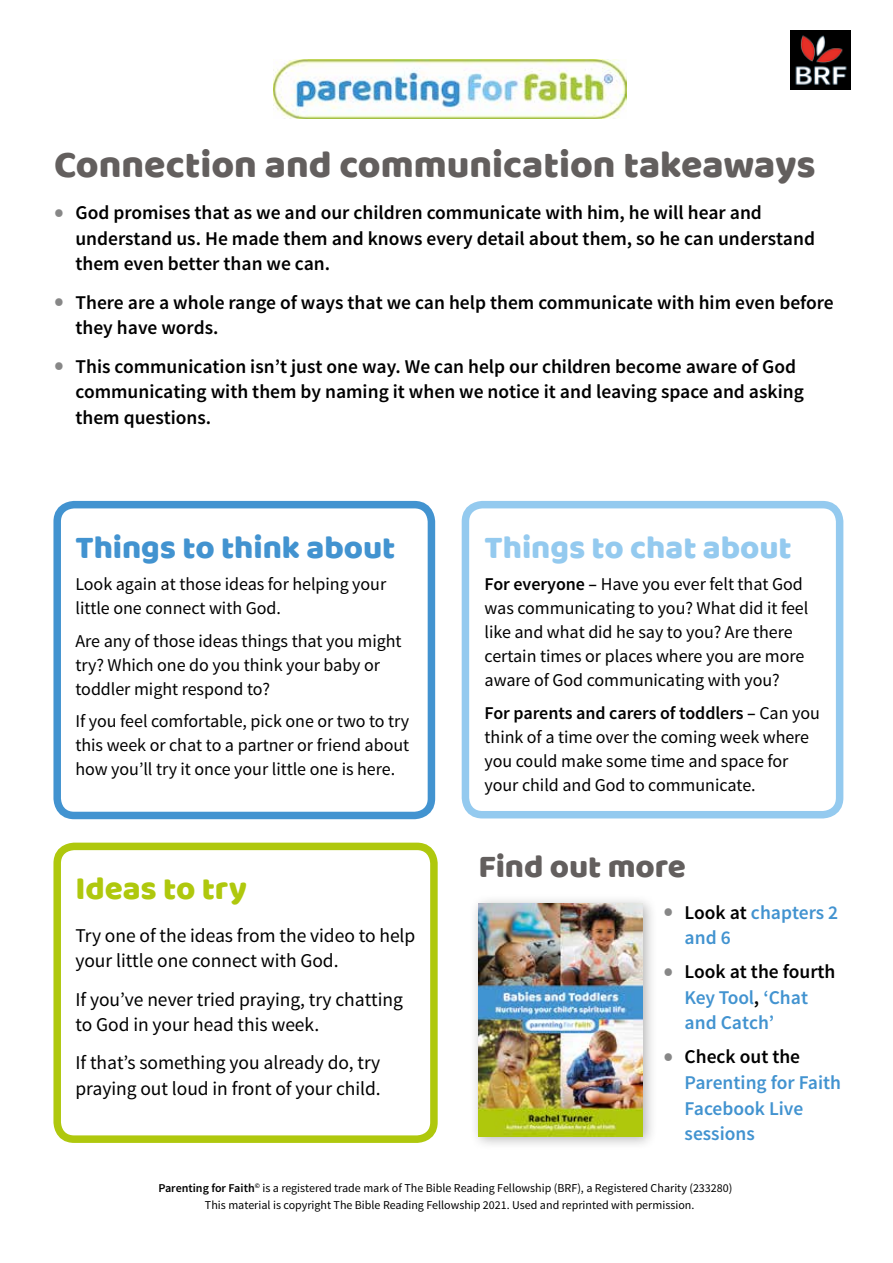
<style>
.page{position:relative;width:893px;height:1263px;background:#fff}
.page>*{position:absolute;margin:0;border:0;box-sizing:border-box;transform-origin:0 0}
.t1{font:39px "Baloo";color:#635f5e}
.t2{font:33px "Baloo";letter-spacing:-.005em;color:#4293d0}
.t3{font:33px "Baloo";letter-spacing:-.005em;color:#94caef}
.t4{font:33px "Baloo";letter-spacing:-.005em;color:#635f5e}
.t5{font:33px "Baloo";letter-spacing:-.005em;color:#afc80d}
.t6{font:600 19.5px/25.5px "Source Sans Pro";color:#000}
.t7{font:19.5px/25.5px "Source Sans Pro";letter-spacing:-.005em;color:#000}
.t8{font:600 19.5px/25.5px "Source Sans Pro";color:#4293d0}
.t9{font:18px/24px "Source Sans Pro";letter-spacing:-.005em;color:#000}
.t10{font:12px/16.5px "Source Sans Pro";color:#000}
.s1{font-size:30px;color:#878787}
.s2{font-weight:600}
.s3{color:#000}
</style>
<div class="page">
<img style="left:273px;top:60px;width:353px;height:59px">
<div style="left:469px;top:893px;width:188px;height:258px;background:#000;opacity:.3"></div>
<img style="left:479px;top:903px;width:164px;height:233px">
<img style="left:791px;top:30px;width:59px;height:60px">
<div style="left:53px;top:843px;width:385px;height:300px;border:8px solid #afc80d;border-radius:17px"></div>
<div style="left:462px;top:501px;width:381px;height:317px;border:8px solid #94caef;border-radius:17px"></div>
<div style="left:53px;top:501px;width:382px;height:318px;border:8px solid #4293d0;border-radius:17px"></div>
<h1 class="t1" style="left:54px;top:141px;width:763px">Connection and communication takeaways</h1>
<p class="t6" style="left:75px;top:201px;width:741px;text-indent:-21px"><span class="s1">•</span> God promises that as we and our children communicate with him, he will hear and understand us. He made them and knows every detail about them, so he can understand them even better than we can.</p>
<p class="t6" style="left:75px;top:290px;width:760px;text-indent:-21px"><span class="s1">•</span> There are a whole range of ways that we can help them communicate with him even before they have words.</p>
<p class="t6" style="left:75px;top:354px;width:730px;text-indent:-21px"><span class="s1">•</span> This communication isn’t just one way. We can help our children become aware of God communicating with them by naming it when we notice it and leaving space and asking them questions.</p>
<h2 class="t2" style="left:75px;top:527px;width:321px">Things to think about</h2>
<p class="t9" style="left:75px;top:572px;width:312px">Look again at those ideas for helping your little one connect with God.</p>
<p class="t9" style="left:75px;top:629px;width:328px">Are any of those ideas things that you might try? Which one do you think your baby or toddler might respond to?</p>
<p class="t9" style="left:75px;top:709px;width:335px;text-align:justify">If you feel comfortable, pick one or two to try this week or chat to a partner or friend about how you’ll try it once your little one is here.</p>
<h2 class="t5" style="left:75px;top:868px;width:173px">Ideas to try</h2>
<p class="t7" style="left:75px;top:923px;width:341px">Try one of the ideas from the video to help your little one connect with God.</p>
<p class="t7" style="left:75px;top:987px;width:329px">If you’ve never tried praying, try chatting to God in your head this week.</p>
<p class="t7" style="left:75px;top:1050px;width:307px">If that’s something you already do, try praying out loud in front of your child.</p>
<h2 class="t3" style="left:485px;top:527px;width:309px">Things to chat about</h2>
<p class="t9" style="left:485px;top:572px;width:325px"><span class="s2">For everyone –</span> Have you ever felt that God was communicating to you? What did it feel like and what did he say to you? Are there certain times or places where you are more aware of God communicating with you?</p>
<p class="t9" style="left:485px;top:701px;width:337px"><span class="s2">For parents and carers of toddlers –</span> Can you think of a time over the coming week where you could make some time and space for your child and God to communicate.</p>
<h2 class="t4" style="left:479px;top:846px;width:209px">Find out more</h2>
<p class="t8" style="left:685px;top:900px;width:155px;text-indent:-21px"><span class="s1">•</span> <span class="s3">Look at</span> chapters 2 and 6</p>
<p class="t8" style="left:685px;top:960px;width:152px;text-indent:-21px"><span class="s1">•</span> <span class="s3">Look at the fourth<br></span>Key Tool<span class="s3">,</span> ‘Chat and Catch’</p>
<p class="t8" style="left:685px;top:1045px;width:158px;text-indent:-21px"><span class="s1">•</span> <span class="s3">Check out the<br></span>Parenting for Faith<br>Facebook Live sessions</p>
<p class="t10" style="left:205px;top:1180px;width:529px;text-indent:-47px"><span class="s2">Parenting for Faith</span><sup>©</sup> is a registered trade mark of The Bible Reading Fellowship (BRF), a Registered Charity (233280)<br>This material is copyright The Bible Reading Fellowship 2021. Used and reprinted with permission.</p>
</div>
